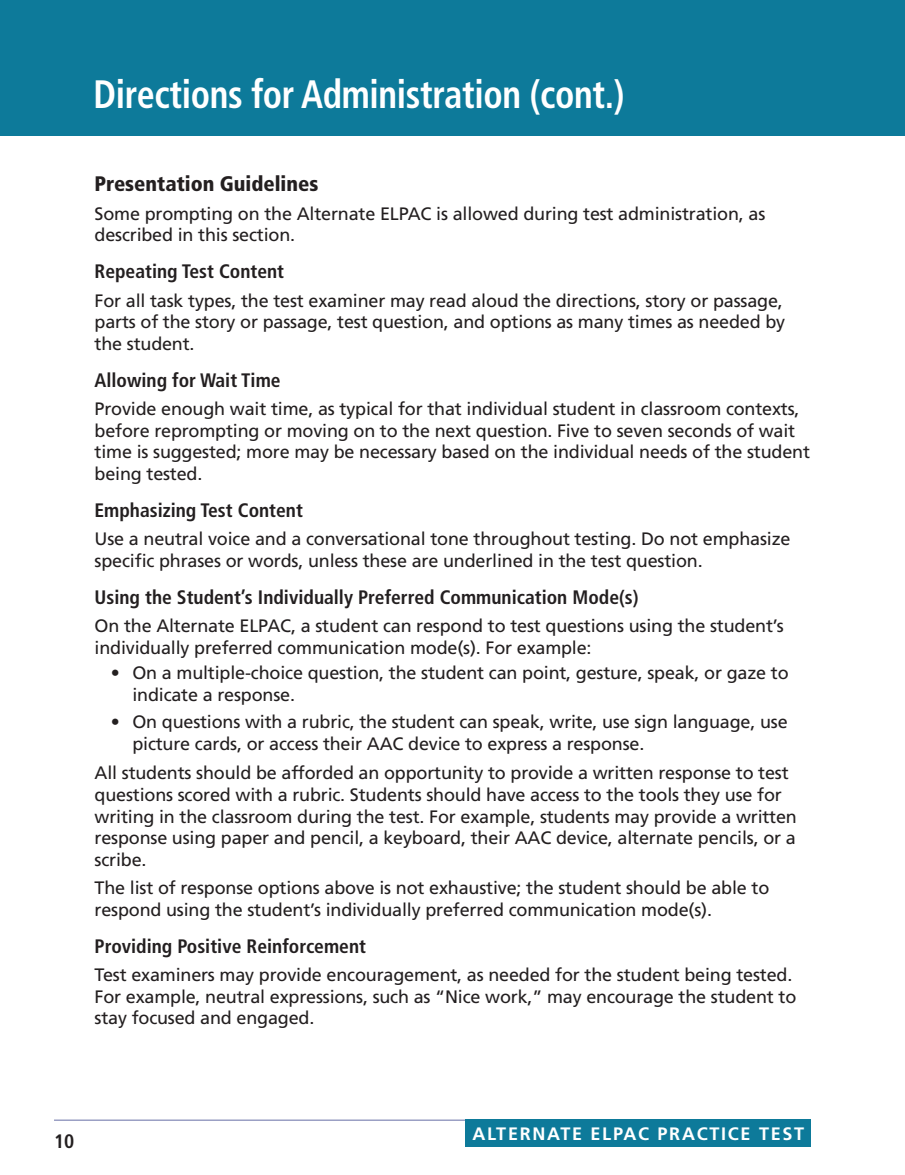
<style>
.page{position:relative;width:905px;height:1175px;background:#fff}
.page>*{position:absolute;margin:0;border:0;box-sizing:border-box;transform-origin:0 0}
.t1{font:700 condensed 39.6px "Frutiger LT Std";letter-spacing:-.01em;color:#fff;scale:.91 1}
.Heading_2{font:900 condensed 21px "Frutiger";color:#231f20}
.Heading_3{font:700 condensed 19.5px "Frutiger LT Std";color:#231f20}
.Body_Text{font:18px/21.6px "Frutiger LT Std";letter-spacing:-.01em;color:#231f20}
.Bullet_Text{font:18px/21.6px "Frutiger LT Std";letter-spacing:-.01em;color:#231f20}
.t2{font:700 18px "Frutiger LT Std";letter-spacing:.095em;color:#fff}
</style>
<div class="page">
<hr style="left:54px;top:1119px;width:756px;height:1px;background:#9a9fc3">
<div style="left:465px;top:1119px;width:346px;height:27px;background:#0d7a9a"></div>
<div style="left:0;top:0;width:904px;height:135px;background:#0d7a9a"></div>
<h1 class="t1" style="left:93px;top:71px;width:585px">Directions for Administration (cont.)</h1>
<h4 class="Heading_2" style="left:94px;top:171px;width:225px">Presentation Guidelines</h4>
<p class="Body_Text" style="left:94px;top:203px;width:672px">Some prompting on the Alternate ELPAC is allowed during test administration, as described in this section.</p>
<h4 class="Heading_3" style="left:94px;top:260px;width:191px">Repeating Test Content</h4>
<p class="Body_Text" style="left:94px;top:289px;width:692px">For all task types, the test examiner may read aloud the directions, story or passage, parts of the story or passage, test question, and options as many times as needed by the student.</p>
<h4 class="Heading_3" style="left:94px;top:368px;width:187px">Allowing for Wait Time</h4>
<p class="Body_Text" style="left:94px;top:398px;width:717px">Provide enough wait time, as typical for that individual student in classroom contexts, before reprompting or moving on to the next question. Five to seven seconds of wait time is suggested; more may be necessary based on the individual needs of the student being tested.</p>
<h4 class="Heading_3" style="left:94px;top:498px;width:210px">Emphasizing Test Content</h4>
<p class="Body_Text" style="left:94px;top:528px;width:697px">Use a neutral voice and a conversational tone throughout testing. Do not emphasize specific phrases or words, unless these are underlined in the test question.</p>
<h4 class="Heading_3" style="left:94px;top:585px;width:545px">Using the Student’s Individually Preferred Communication Mode(s)</h4>
<p class="Body_Text" style="left:94px;top:615px;width:690px">On the Alternate ELPAC, a student can respond to test questions using the student’s individually preferred communication mode(s). For example:</p>
<p class="Bullet_Text" style="left:132px;top:662px;width:657px;text-indent:-22px">• On a multiple-choice question, the student can point, gesture, speak, or gaze to indicate a response.</p>
<p class="Bullet_Text" style="left:132px;top:711px;width:656px;text-indent:-22px">• On questions with a rubric, the student can speak, write, use sign language, use picture cards, or access their AAC device to express a response.</p>
<p class="Body_Text" style="left:94px;top:762px;width:704px">All students should be afforded an opportunity to provide a written response to test questions scored with a rubric. Students should have access to the tools they use for writing in the classroom during the test. For example, students may provide a written response using paper and pencil, a keyboard, their AAC device, alternate pencils, or a scribe.</p>
<p class="Body_Text" style="left:94px;top:877px;width:676px">The list of response options above is not exhaustive; the student should be able to respond using the student’s individually preferred communication mode(s).</p>
<h4 class="Heading_3" style="left:94px;top:934px;width:273px">Providing Positive Reinforcement</h4>
<p class="Body_Text" style="left:94px;top:964px;width:703px">Test examiners may provide encouragement, as needed for the student being tested.<br>For example, neutral expressions, such as “Nice work,” may encourage the student to stay focused and engaged.</p>
<p class="Heading_3" style="left:54px;top:1129px;width:22px">10</p>
<p class="t2" style="left:472px;top:1123px;width:333px">ALTERNATE ELPAC PRACTICE TEST</p>
</div>
